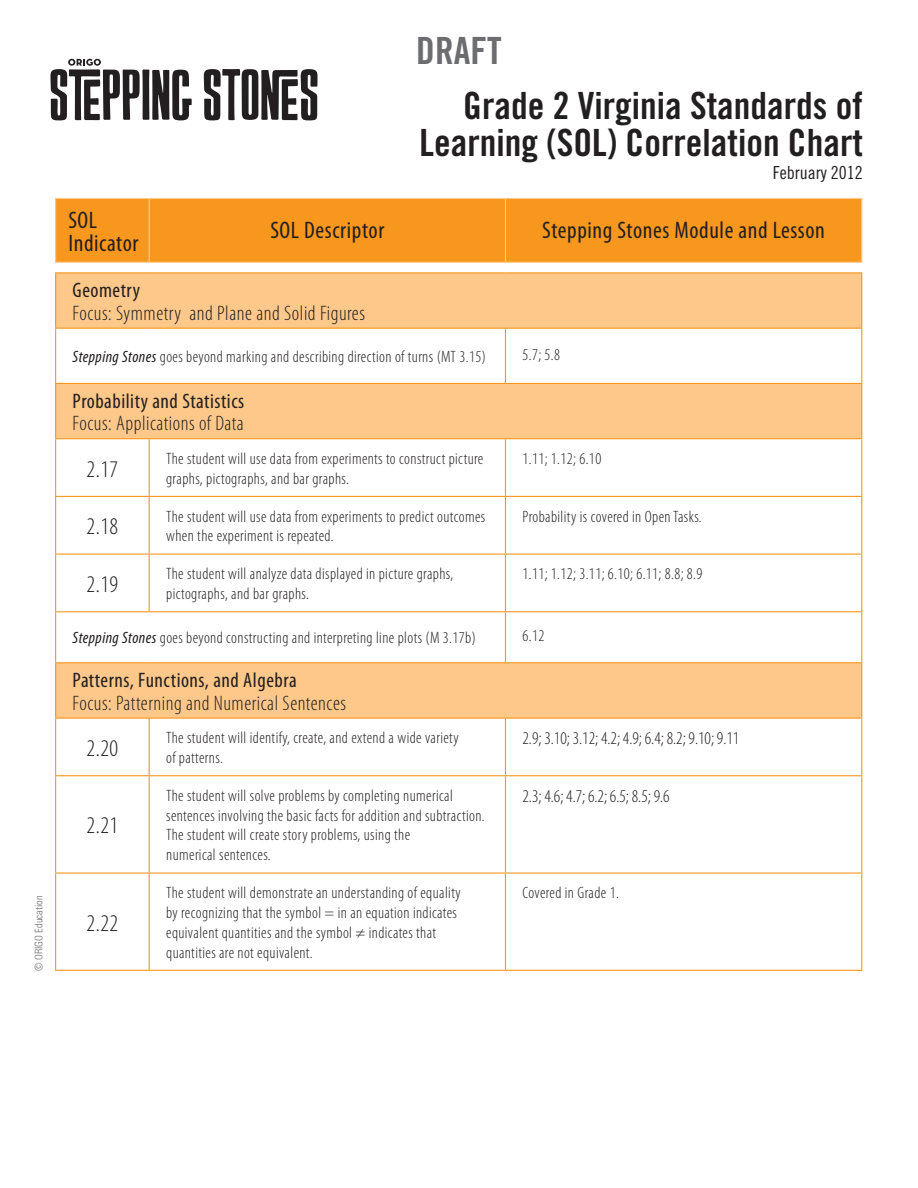
<style>
.page{position:relative;width:918px;height:1188px;background:#fff}
.page>*{position:absolute;margin:0;border:0;box-sizing:border-box;transform-origin:0 0}
.t1{font:37.5px/37.5px "Trade Gothic Bold Cond Twenty";color:#231f20;text-align:right}
.t2{font:37.5px "Trade Gothic Bold Cond Twenty";color:#6c6d70}
.t3{font:condensed 24px/22.5px "Myriad Pro";letter-spacing:.025em;color:#231f20}
.t4{font:300 condensed 24px "Myriad Pro";letter-spacing:.025em;color:#231f20}
.t5{font:300 condensed 21px "Myriad Pro";letter-spacing:.025em;color:#231f20}
.t6{font:condensed 21px "Myriad Pro";letter-spacing:.025em;color:#231f20}
.t7{font:300 condensed 18px "Myriad Pro";color:#231f20}
.t8{font:18px "Trade Gothic Cond Eighteen";color:#231f20}
.t9{font:300 condensed 16.5px/19.8px "Myriad Pro";letter-spacing:.025em;color:#231f20}
.COPYRIGHT{font:300 condensed 10.5px "Univers";color:#6c6d70}
.s1{font-weight:400;font-style:italic}
</style>
<div class="page">
<svg style="left:204px;top:69px;width:114px;height:51px"></svg>
<svg style="left:50px;top:59px;width:142px;height:61px"></svg>
<div style="left:56px;top:198px;width:93px;height:64px;background:#f7971d"></div>
<div style="left:150px;top:199px;width:711px;height:63px;background:#f7971d"></div>
<svg style="left:56px;top:273px;width:805px;height:445px"></svg>
<hr style="left:55px;top:198px;width:94px;height:1px;background:#fdc889">
<hr style="left:55px;top:199px;width:1px;height:63px;background:#fdc889">
<hr style="left:149px;top:198px;width:356px;height:1px;background:#fdc889">
<hr style="left:149px;top:199px;width:1px;height:63px;background:#fdc889">
<hr style="left:505px;top:198px;width:357px;height:1px;background:#fdc889">
<hr style="left:505px;top:199px;width:1px;height:63px;background:#fdc889">
<hr style="left:861px;top:199px;width:1px;height:63px;background:#fdc889">
<hr style="left:55px;top:262px;width:94px;height:1px;background:#fdc889">
<hr style="left:149px;top:262px;width:356px;height:1px;background:#fdc889">
<hr style="left:505px;top:262px;width:357px;height:1px;background:#fdc889">
<hr style="left:55px;top:272px;width:94px;height:1px;background:#f7971d">
<hr style="left:55px;top:273px;width:1px;height:55px;background:#f7971d">
<hr style="left:149px;top:272px;width:356px;height:1px;background:#f7971d">
<hr style="left:505px;top:272px;width:357px;height:1px;background:#f7971d">
<hr style="left:861px;top:273px;width:1px;height:55px;background:#f7971d">
<hr style="left:55px;top:328px;width:94px;height:1px;background:#f7971d">
<hr style="left:55px;top:329px;width:1px;height:54px;background:#f7971d">
<hr style="left:149px;top:328px;width:356px;height:1px;background:#f7971d">
<hr style="left:505px;top:328px;width:357px;height:1px;background:#f7971d">
<hr style="left:505px;top:329px;width:1px;height:54px;background:#f7971d">
<hr style="left:861px;top:329px;width:1px;height:54px;background:#f7971d">
<hr style="left:55px;top:383px;width:94px;height:1px;background:#f7971d">
<hr style="left:55px;top:384px;width:1px;height:54px;background:#f7971d">
<hr style="left:149px;top:383px;width:356px;height:1px;background:#f7971d">
<hr style="left:505px;top:383px;width:357px;height:1px;background:#f7971d">
<hr style="left:861px;top:384px;width:1px;height:54px;background:#f7971d">
<hr style="left:55px;top:438px;width:94px;height:1px;background:#f7971d">
<hr style="left:55px;top:439px;width:1px;height:57px;background:#f7971d">
<hr style="left:149px;top:438px;width:356px;height:1px;background:#f7971d">
<hr style="left:149px;top:439px;width:1px;height:57px;background:#f7971d">
<hr style="left:505px;top:438px;width:357px;height:1px;background:#f7971d">
<hr style="left:505px;top:439px;width:1px;height:57px;background:#f7971d">
<hr style="left:861px;top:439px;width:1px;height:57px;background:#f7971d">
<hr style="left:55px;top:496px;width:94px;height:1px;background:#f7971d">
<hr style="left:55px;top:497px;width:1px;height:57px;background:#f7971d">
<hr style="left:149px;top:496px;width:356px;height:1px;background:#f7971d">
<hr style="left:149px;top:497px;width:1px;height:57px;background:#f7971d">
<hr style="left:505px;top:496px;width:357px;height:1px;background:#f7971d">
<hr style="left:505px;top:497px;width:1px;height:57px;background:#f7971d">
<hr style="left:861px;top:497px;width:1px;height:57px;background:#f7971d">
<hr style="left:55px;top:554px;width:94px;height:1px;background:#f7971d">
<hr style="left:55px;top:555px;width:1px;height:56px;background:#f7971d">
<hr style="left:149px;top:554px;width:356px;height:1px;background:#f7971d">
<hr style="left:149px;top:555px;width:1px;height:56px;background:#f7971d">
<hr style="left:505px;top:554px;width:357px;height:1px;background:#f7971d">
<hr style="left:505px;top:555px;width:1px;height:56px;background:#f7971d">
<hr style="left:861px;top:555px;width:1px;height:56px;background:#f7971d">
<hr style="left:55px;top:611px;width:94px;height:1px;background:#f7971d">
<hr style="left:55px;top:612px;width:1px;height:50px;background:#f7971d">
<hr style="left:149px;top:611px;width:356px;height:1px;background:#f7971d">
<hr style="left:505px;top:611px;width:357px;height:1px;background:#f7971d">
<hr style="left:505px;top:612px;width:1px;height:50px;background:#f7971d">
<hr style="left:861px;top:612px;width:1px;height:50px;background:#f7971d">
<hr style="left:55px;top:662px;width:94px;height:1px;background:#f7971d">
<hr style="left:55px;top:663px;width:1px;height:55px;background:#f7971d">
<hr style="left:149px;top:662px;width:356px;height:1px;background:#f7971d">
<hr style="left:505px;top:662px;width:357px;height:1px;background:#f7971d">
<hr style="left:861px;top:663px;width:1px;height:55px;background:#f7971d">
<hr style="left:55px;top:718px;width:94px;height:1px;background:#f7971d">
<hr style="left:55px;top:719px;width:1px;height:56px;background:#f7971d">
<hr style="left:149px;top:718px;width:356px;height:1px;background:#f7971d">
<hr style="left:149px;top:719px;width:1px;height:56px;background:#f7971d">
<hr style="left:505px;top:718px;width:357px;height:1px;background:#f7971d">
<hr style="left:505px;top:719px;width:1px;height:56px;background:#f7971d">
<hr style="left:861px;top:719px;width:1px;height:56px;background:#f7971d">
<hr style="left:55px;top:775px;width:94px;height:1px;background:#f7971d">
<hr style="left:55px;top:776px;width:1px;height:96px;background:#f7971d">
<hr style="left:149px;top:775px;width:356px;height:1px;background:#f7971d">
<hr style="left:149px;top:776px;width:1px;height:96px;background:#f7971d">
<hr style="left:505px;top:775px;width:357px;height:1px;background:#f7971d">
<hr style="left:505px;top:776px;width:1px;height:96px;background:#f7971d">
<hr style="left:861px;top:776px;width:1px;height:96px;background:#f7971d">
<hr style="left:55px;top:872px;width:94px;height:2px;background:#f7971d">
<hr style="left:55px;top:874px;width:1px;height:96px;background:#f7971d">
<hr style="left:149px;top:872px;width:356px;height:2px;background:#f7971d">
<hr style="left:149px;top:874px;width:1px;height:96px;background:#f7971d">
<hr style="left:505px;top:872px;width:357px;height:2px;background:#f7971d">
<hr style="left:505px;top:874px;width:1px;height:96px;background:#f7971d">
<hr style="left:861px;top:874px;width:1px;height:96px;background:#f7971d">
<hr style="left:55px;top:970px;width:94px;height:1px;background:#f7971d">
<hr style="left:149px;top:970px;width:356px;height:1px;background:#f7971d">
<hr style="left:505px;top:970px;width:357px;height:1px;background:#f7971d">
<p class="COPYRIGHT" style="left:33px;top:971px;width:77px;rotate:-90deg">© ORIGO Education</p>
<h1 class="t2" style="left:416px;top:28px;width:87px">DRAFT</h1>
<h1 class="t1" style="left:419px;top:86px;width:445px">Grade 2 Virginia Standards of<br>Learning (SOL) Correlation Chart</h1>
<p class="t8" style="left:773px;top:162px;width:91px">February 2012</p>
<p class="t3" style="left:68px;top:209px;width:72px">SOL<br>Indicator</p>
<p class="t3" style="left:270px;top:218px;width:115px">SOL Descriptor</p>
<p class="t3" style="left:542px;top:218px;width:284px">Stepping Stones Module and Lesson</p>
<p class="t6" style="left:73px;top:278px;width:69px">Geometry</p>
<p class="t5" style="left:73px;top:300px;width:294px">Focus: Symmetry and Plane and Solid Figures</p>
<p class="t9" style="left:73px;top:347px;width:415px"><span class="s1">Stepping Stones</span> goes beyond marking and describing direction of turns (MT 3.15)</p>
<p class="t9" style="left:522px;top:344px;width:39px">5.7; 5.8</p>
<p class="t6" style="left:73px;top:388px;width:173px">Probability and Statistics</p>
<p class="t5" style="left:73px;top:411px;width:173px">Focus: Applications of Data</p>
<p class="t4" style="left:86px;top:454px;width:33px">2.17</p>
<p class="t9" style="left:166px;top:448px;width:319px">The student will use data from experiments to construct picture graphs, pictographs, and bar graphs.</p>
<p class="t9" style="left:522px;top:448px;width:80px">1.11; 1.12; 6.10</p>
<p class="t4" style="left:86px;top:512px;width:33px">2.18</p>
<p class="t9" style="left:166px;top:506px;width:321px">The student will use data from experiments to predict outcomes when the experiment is repeated.</p>
<p class="t9" style="left:522px;top:506px;width:181px">Probability is covered in Open Tasks.</p>
<p class="t4" style="left:86px;top:570px;width:33px">2.19</p>
<p class="t9" style="left:166px;top:564px;width:289px">The student will analyze data displayed in picture graphs, pictographs, and bar graphs.</p>
<p class="t9" style="left:522px;top:564px;width:181px">1.11; 1.12; 3.11; 6.10; 6.11; 8.8; 8.9</p>
<p class="t9" style="left:73px;top:628px;width:405px"><span class="s1">Stepping Stones</span> goes beyond constructing and interpreting line plots (M 3.17b)</p>
<p class="t9" style="left:522px;top:626px;width:23px">6.12</p>
<p class="t6" style="left:73px;top:667px;width:226px">Patterns, Functions, and Algebra</p>
<p class="t5" style="left:73px;top:690px;width:275px">Focus: Patterning and Numerical Sentences</p>
<p class="t4" style="left:86px;top:734px;width:33px">2.20</p>
<p class="t9" style="left:166px;top:728px;width:294px">The student will identify, create, and extend a wide variety of patterns.</p>
<p class="t7" style="left:522px;top:728px;width:218px">2.9; 3.10; 3.12; 4.2; 4.9; 6.4; 8.2; 9.10; 9.11</p>
<p class="t4" style="left:86px;top:811px;width:33px">2.21</p>
<p class="t4" style="left:86px;top:909px;width:33px">2.22</p>
<p class="t9" style="left:166px;top:785px;width:320px">The student will solve problems by completing numerical sentences involving the basic facts for addition and subtraction.<br>The student will create story problems, using the<br>numerical sentences.</p>
<p class="t7" style="left:522px;top:785px;width:149px">2.3; 4.6; 4.7; 6.2; 6.5; 8.5; 9.6</p>
<p class="t9" style="left:166px;top:883px;width:296px">The student will demonstrate an understanding of equality by recognizing that the symbol = in an equation indicates equivalent quantities and the symbol ≠ indicates that quantities are not equivalent.</p>
<p class="t9" style="left:522px;top:883px;width:98px">Covered in Grade 1.</p>
</div>
